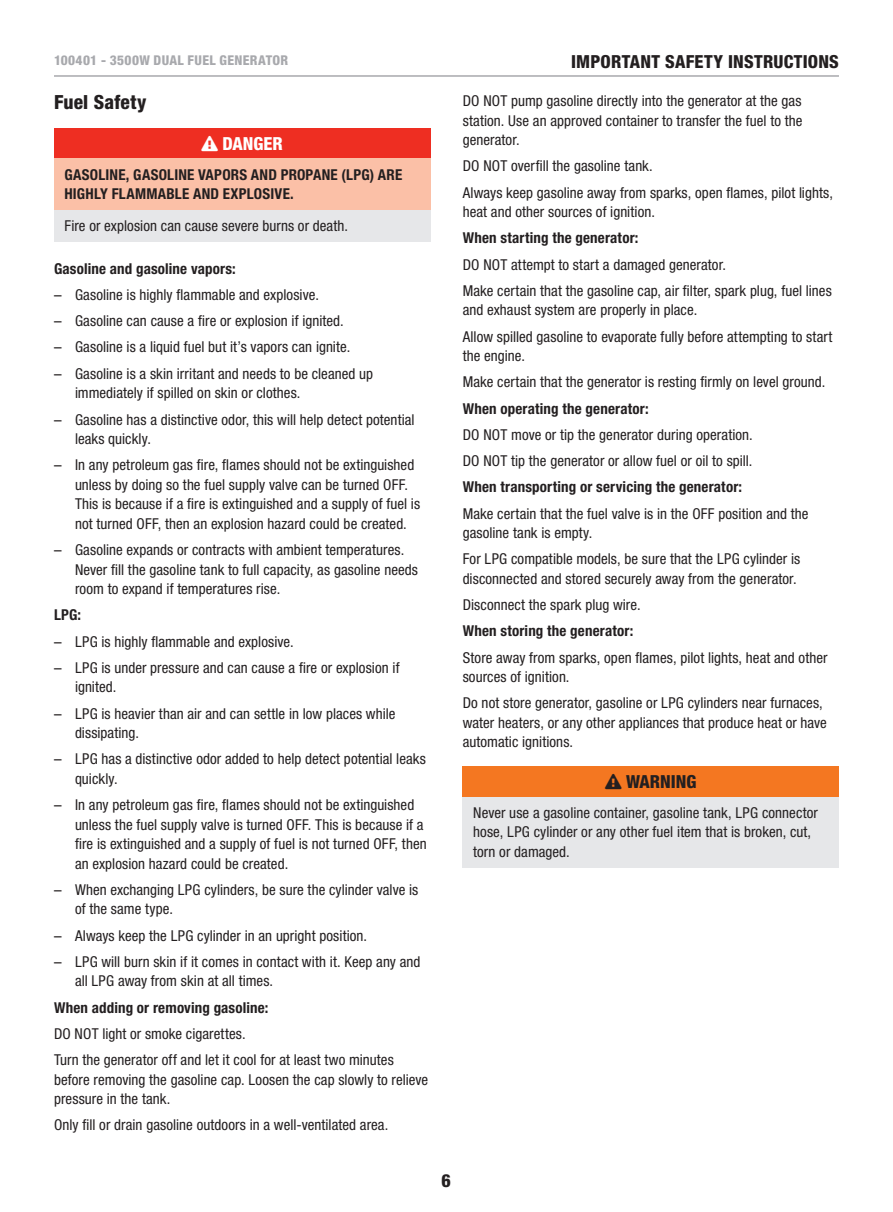
<style>
.page{position:relative;width:893px;height:1212px;background:#fff}
.page>*{position:absolute;margin:0;border:0;box-sizing:border-box;transform-origin:0 0}
.t1{font:800 condensed 19.5px "Helvetica Neue LT Std";letter-spacing:.01em;color:#231f20}
.t2{font:800 condensed 18px "Helvetica Neue LT Std";color:#231f20}
.t3{font:800 condensed 18px "Helvetica Neue LT Std";color:#fff}
.t4{font:condensed 15px/19.5px "Helvetica Neue LT Std";letter-spacing:.005em;color:#231f20}
.t5{font:700 condensed 15px/19.5px "Helvetica Neue LT Std";letter-spacing:.01em;color:#231f20}
.t6{font:800 condensed 13.5px "Helvetica Neue LT Std";letter-spacing:.025em;color:#a8a9ad}
.s1{font-stretch:normal}
</style>
<div class="page">
<hr style="left:54px;top:75px;width:785px;height:2px;background:#a8a9ad">
<div style="left:54px;top:128px;width:376px;height:31px;background:#ee2e22"></div>
<div style="left:54px;top:159px;width:376px;height:51px;background:#fbc0a7"></div>
<div style="left:54px;top:210px;width:376px;height:31px;background:#e6e7e9"></div>
<div style="left:463px;top:766px;width:376px;height:31px;background:#f47721"></div>
<div style="left:463px;top:797px;width:376px;height:70px;background:#e6e7e9"></div>
<p class="t6" style="left:54px;top:52px;width:116px">100401 - 3500W DUAL</p>
<p class="t6" style="left:188px;top:52px;width:15px">FUEL</p>
<p class="t6" style="left:219px;top:52px;width:17px">GENERATOR</p>
<p class="t2" style="left:571px;top:50px;width:17px">IMPORTANT</p>
<p class="t2" style="left:665px;top:50px;width:21px">SAFETY</p>
<p class="t2" style="left:728px;top:50px;width:16px">INSTRUCTIONS</p>
<h1 class="t1" style="left:54px;top:90px;width:94px">FUEL SAFETY</h1>
<p class="t3" style="left:201px;top:132px;width:83px">❑ DANGER</p>
<p class="t5" style="left:64px;top:164px;width:339px">GASOLINE, GASOLINE VAPORS AND PROPANE (LPG) ARE<br>HIGHLY FLAMMABLE AND EXPLOSIVE.</p>
<p class="t4" style="left:64px;top:216px;width:285px">Fire or explosion can cause severe burns or death.</p>
<p class="t5" style="left:54px;top:258px;width:183px">Gasoline and gasoline vapors:</p>
<p class="t4" style="left:54px;top:285px;width:266px"><span class="s1">–</span> Gasoline is highly flammable and explosive.</p>
<p class="t4" style="left:54px;top:311px;width:291px"><span class="s1">–</span> Gasoline can cause a fire or explosion if ignited.</p>
<p class="t4" style="left:54px;top:337px;width:298px"><span class="s1">–</span> Gasoline is a liquid fuel but it’s vapors can ignite.</p>
<p class="t4" style="left:75px;top:364px;width:300px;text-indent:-21px"><span class="s1">–</span> Gasoline is a skin irritant and needs to be cleaned up immediately if spilled on skin or clothes.</p>
<p class="t4" style="left:75px;top:409px;width:341px;text-indent:-21px"><span class="s1">–</span> Gasoline has a distinctive odor, this will help detect potential leaks quickly.</p>
<p class="t4" style="left:75px;top:455px;width:347px;text-indent:-21px"><span class="s1">–</span> In any petroleum gas fire, flames should not be extinguished unless by doing so the fuel supply valve can be turned OFF.<br>This is because if a fire is extinguished and a supply of fuel is not turned OFF, then an explosion hazard could be created.</p>
<p class="t4" style="left:75px;top:540px;width:344px;text-indent:-21px"><span class="s1">–</span> Gasoline expands or contracts with ambient temperatures.<br>Never fill the gasoline tank to full capacity, as gasoline needs room to expand if temperatures rise.</p>
<p class="t5" style="left:54px;top:605px;width:29px">LPG:</p>
<p class="t4" style="left:54px;top:631px;width:241px"><span class="s1">–</span> LPG is highly flammable and explosive.</p>
<p class="t4" style="left:75px;top:658px;width:326px;text-indent:-21px"><span class="s1">–</span> LPG is under pressure and can cause a fire or explosion if ignited.</p>
<p class="t4" style="left:75px;top:703px;width:322px;text-indent:-21px"><span class="s1">–</span> LPG is heavier than air and can settle in low places while dissipating.</p>
<p class="t4" style="left:75px;top:749px;width:352px;text-indent:-21px"><span class="s1">–</span> LPG has a distinctive odor added to help detect potential leaks quickly.</p>
<p class="t4" style="left:75px;top:795px;width:353px;text-indent:-21px"><span class="s1">–</span> In any petroleum gas fire, flames should not be extinguished unless the fuel supply valve is turned OFF. This is because if a fire is extinguished and a supply of fuel is not turned OFF, then an explosion hazard could be created.</p>
<p class="t4" style="left:75px;top:880px;width:345px;text-indent:-21px"><span class="s1">–</span> When exchanging LPG cylinders, be sure the cylinder valve is of the same type.</p>
<p class="t4" style="left:54px;top:925px;width:315px"><span class="s1">–</span> Always keep the LPG cylinder in an upright position.</p>
<p class="t4" style="left:75px;top:952px;width:347px;text-indent:-21px"><span class="s1">–</span> LPG will burn skin if it comes in contact with it. Keep any and all LPG away from skin at all times.</p>
<p class="t5" style="left:54px;top:997px;width:216px">When adding or removing gasoline:</p>
<p class="t4" style="left:54px;top:1020px;width:341px;line-height:26.2px">DO NOT light or smoke cigarettes.<br>Turn the generator off and let it cool for at least two minutes</p>
<p class="t4" style="left:54px;top:1069px;width:376px">before removing the gasoline cap. Loosen the cap slowly to relieve pressure in the tank.</p>
<p class="t4" style="left:54px;top:1115px;width:336px">Only fill or drain gasoline outdoors in a well-ventilated area.</p>
<p class="t4" style="left:463px;top:91px;width:341px;text-align:justify">DO NOT pump gasoline directly into the generator at the gas station. Use an approved container to transfer the fuel to the generator.</p>
<p class="t4" style="left:463px;top:153px;width:372px;line-height:26.2px">DO NOT overfill the gasoline tank.<br>Always keep gasoline away from sparks, open flames, pilot lights,</p>
<p class="t4" style="left:463px;top:202px;width:194px">heat and other sources of ignition.</p>
<p class="t5" style="left:463px;top:228px;width:177px">When starting the generator:</p>
<p class="t4" style="left:463px;top:251px;width:371px;line-height:26.2px">DO NOT attempt to start a damaged generator.<br>Make certain that the gasoline cap, air filter, spark plug, fuel lines</p>
<p class="t4" style="left:463px;top:297px;width:371px;line-height:26.2px">and exhaust system are properly in place.<br>Allow spilled gasoline to evaporate fully before attempting to start</p>
<p class="t4" style="left:463px;top:343px;width:364px;line-height:26.2px">the engine.<br>Make certain that the generator is resting firmly on level ground.</p>
<p class="t5" style="left:463px;top:398px;width:187px">When operating the generator:</p>
<p class="t4" style="left:463px;top:421px;width:292px;line-height:26.2px">DO NOT move or tip the generator during operation.<br>DO NOT tip the generator or allow fuel or oil to spill.</p>
<p class="t5" style="left:463px;top:477px;width:281px">When transporting or servicing the generator:</p>
<p class="t4" style="left:463px;top:503px;width:347px">Make certain that the fuel valve is in the OFF position and the gasoline tank is empty.</p>
<p class="t4" style="left:463px;top:549px;width:339px">For LPG compatible models, be sure that the LPG cylinder is disconnected and stored securely away from the generator.</p>
<p class="t4" style="left:463px;top:595px;width:180px">Disconnect the spark plug wire.</p>
<p class="t5" style="left:463px;top:621px;width:172px">When storing the generator:</p>
<p class="t4" style="left:463px;top:647px;width:366px">Store away from sparks, open flames, pilot lights, heat and other sources of ignition.</p>
<p class="t4" style="left:463px;top:693px;width:366px">Do not store generator, gasoline or LPG cylinders near furnaces, water heaters, or any other appliances that produce heat or have automatic ignitions.</p>
<p class="t2" style="left:605px;top:770px;width:93px">❑ WARNING</p>
<p class="t4" style="left:473px;top:803px;width:346px">Never use a gasoline container, gasoline tank, LPG connector hose, LPG cylinder or any other fuel item that is broken, cut, torn or damaged.</p>
<p class="t2" style="left:442px;top:1169px;width:11px">6</p>
</div>
